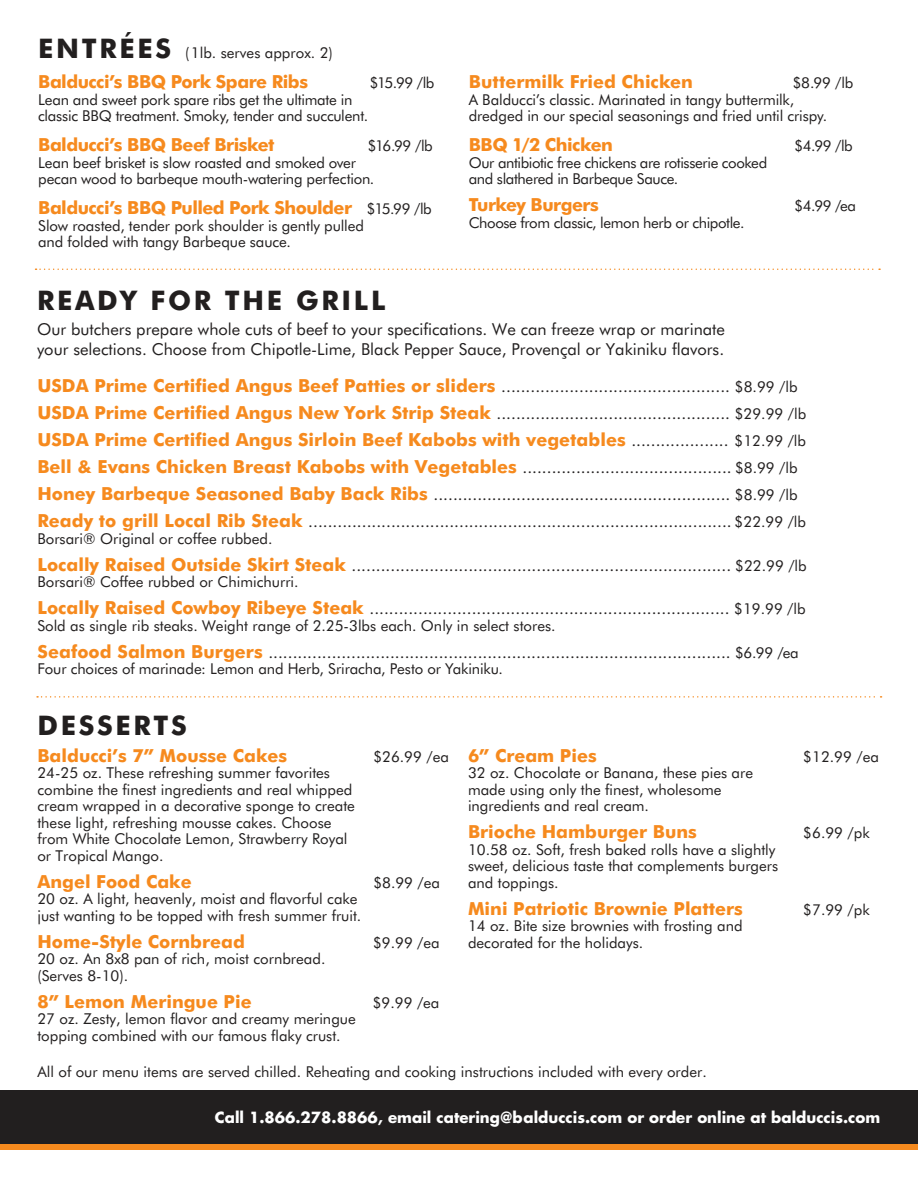
<style>
.page{position:relative;width:918px;height:1188px;background:#fff}
.page>*{position:absolute;margin:0;border:0;box-sizing:border-box;transform-origin:0 0}
.t1{font:700 27px "Futura BT";letter-spacing:.1em;color:#221f1f}
.t2{font:700 18px/27px "Futura BT";color:#f68a1e}
.t3{font:700 18px "Futura BT";letter-spacing:-.03em;color:#f68a1e}
.t4{font:16.5px/27px "Futura BT";color:#221f1f}
.t5{font:15px/16.5px "Futura BT";color:#221f1f}
.t6{font:15px/16.5px "Futura BT";letter-spacing:-.025em;color:#221f1f}
.t7{font:700 15px "Futura";color:#fff}
.s1{font-weight:700;font-size:27px}
.s2{font-weight:400;font-size:15px;color:#221f1f}
.s3{font-weight:700;font-size:18px;color:#f68a1e}
.s4{font-size:15px}
.s5{font-weight:400;font-size:16.5px;color:#221f1f}
</style>
<div class="page">
<svg style="left:37px;top:696px;width:845px;height:2px"></svg>
<div style="left:0;top:1091px;width:918px;height:59px;background:#f68a1e"></div>
<div style="left:0;top:1090px;width:918px;height:54px;background:#221f1f"></div>
<svg style="left:36px;top:268px;width:844px;height:2px"></svg>
<p class="t5" style="left:38px;top:46px;width:296px"><span class="s1">ENTRÉES</span> (1lb. serves approx. 2)</p>
<p class="t3" style="left:38px;top:75px;width:271px">Balducci’s BBQ Pork Spare Ribs</p>
<p class="t5" style="left:370px;top:76px;width:66px">$15.99 /lb</p>
<p class="t5" style="left:38px;top:93px;width:331px">Lean and sweet pork spare ribs get the ultimate in classic BBQ treatment. Smoky, tender and succulent.</p>
<p class="t3" style="left:38px;top:138px;width:238px">Balducci’s BBQ Beef Brisket</p>
<p class="t5" style="left:368px;top:139px;width:66px">$16.99 /lb</p>
<p class="t5" style="left:38px;top:156px;width:338px">Lean beef brisket is slow roasted and smoked over pecan wood to barbeque mouth-watering perfection.</p>
<p class="t3" style="left:38px;top:201px;width:395px">Balducci’s BBQ Pulled Pork Shoulder <span class="s2">$15.99 /lb</span></p>
<p class="t5" style="left:38px;top:219px;width:328px">Slow roasted, tender pork shoulder is gently pulled and folded with tangy Barbeque sauce.</p>
<p class="t2" style="left:469px;top:70px;width:226px">Buttermilk Fried Chicken</p>
<p class="t5" style="left:469px;top:76px;width:386px;text-indent:324px">$8.99 /lb<br>A Balducci’s classic. Marinated in tangy buttermilk,<br>dredged in our special seasonings and fried until crispy.</p>
<p class="t2" style="left:469px;top:133px;width:146px">BBQ 1/2 Chicken</p>
<p class="t5" style="left:794px;top:139px;width:60px">$4.99 /lb</p>
<p class="t6" style="left:469px;top:155px;width:300px">Our antibiotic free chickens are rotisserie cooked and slathered in Barbeque Sauce.</p>
<p class="t3" style="left:469px;top:197px;width:132px">Turkey Burgers</p>
<p class="t5" style="left:794px;top:199px;width:63px">$4.99 /ea</p>
<p class="t6" style="left:469px;top:215px;width:277px">Choose from classic, lemon herb or chipotle.</p>
<h1 class="t1" style="left:37px;top:289px;width:350px">READY FOR THE GRILL</h1>
<p class="t4" style="left:37px;top:321px;width:689px;line-height:19.5px">Our butchers prepare whole cuts of beef to your specifications. We can freeze wrap or marinate your selections. Choose from Chipotle-Lime, Black Pepper Sauce, Provençal or Yakiniku flavors.</p>
<p class="t4" style="left:37px;top:374px;width:770px"><span class="s3">USDA Prime Certified Angus Beef Patties or sliders</span> ............................................... <span class="s4">$8.99 /lb<br></span><span class="s3">USDA Prime Certified Angus New York Strip Steak</span> ................................................ <span class="s4">$29.99 /lb</span></p>
<p class="t2" style="left:37px;top:428px;width:770px">USDA Prime Certified Angus Sirloin Beef Kabobs with vegetables <span class="s5">....................</span> <span class="s2">$12.99 /lb<br></span>Bell &amp; Evans Chicken Breast Kabobs with Vegetables <span class="s5">...........................................</span> <span class="s2">$8.99 /lb</span></p>
<p class="t4" style="left:37px;top:482px;width:770px"><span class="s3">Honey Barbeque Seasoned Baby Back Ribs</span> ............................................................. <span class="s4">$8.99 /lb<br></span><span class="s3">Ready to grill Local Rib Steak</span> ....................................................................................... <span class="s4">$22.99 /lb</span></p>
<p class="t5" style="left:37px;top:531px;width:237px">Borsari® Original or coffee rubbed.</p>
<p class="t4" style="left:37px;top:553px;width:771px"><span class="s3">Locally Raised Outside Skirt Steak</span> .............................................................................. <span class="s4">$22.99 /lb</span></p>
<p class="t5" style="left:37px;top:575px;width:263px">Borsari® Coffee rubbed or Chimichurri.</p>
<p class="t4" style="left:37px;top:596px;width:770px"><span class="s3">Locally Raised Cowboy Ribeye Steak</span> .......................................................................... <span class="s4">$19.99 /lb</span></p>
<p class="t5" style="left:37px;top:618px;width:520px">Sold as single rib steaks. Weight range of 2.25-3lbs each. Only in select stores.</p>
<p class="t4" style="left:37px;top:640px;width:763px"><span class="s3">Seafood Salmon Burgers</span> ............................................................................................... <span class="s4">$6.99 /ea</span></p>
<p class="t5" style="left:37px;top:662px;width:467px">Four choices of marinade: Lemon and Herb, Sriracha, Pesto or Yakiniku.</p>
<h1 class="t1" style="left:37px;top:714px;width:151px">DESSERTS</h1>
<p class="t2" style="left:37px;top:743px;width:251px">Balducci’s 7” Mousse Cakes</p>
<p class="t5" style="left:373px;top:749px;width:77px">$26.99 /ea</p>
<p class="t5" style="left:37px;top:766px;width:319px">24-25 oz. These refreshing summer favorites combine the finest ingredients and real whipped cream wrapped in a decorative sponge to create these light, refreshing mousse cakes. Choose from White Chocolate Lemon, Strawberry Royal or Tropical Mango.</p>
<p class="t2" style="left:37px;top:869px;width:156px">Angel Food Cake</p>
<p class="t5" style="left:373px;top:875px;width:68px">$8.99 /ea</p>
<p class="t5" style="left:37px;top:892px;width:325px">20 oz. A light, heavenly, moist and flavorful cake just wanting to be topped with fresh summer fruit.</p>
<p class="t2" style="left:37px;top:929px;width:209px">Home-Style Cornbread</p>
<p class="t5" style="left:373px;top:935px;width:68px">$9.99 /ea</p>
<p class="t5" style="left:37px;top:952px;width:290px">20 oz. An 8x8 pan of rich, moist cornbread. (Serves 8-10).</p>
<p class="t2" style="left:37px;top:989px;width:216px">8” Lemon Meringue Pie</p>
<p class="t5" style="left:373px;top:995px;width:68px">$9.99 /ea</p>
<p class="t5" style="left:37px;top:1012px;width:320px">27 oz. Zesty, lemon flavor and creamy meringue topping combined with our famous flaky crust.</p>
<p class="t2" style="left:468px;top:743px;width:130px">6” Cream Pies</p>
<p class="t5" style="left:803px;top:749px;width:77px">$12.99 /ea</p>
<p class="t5" style="left:468px;top:766px;width:287px">32 oz. Chocolate or Banana, these pies are made using only the finest, wholesome ingredients and real cream.</p>
<p class="t2" style="left:468px;top:820px;width:231px">Brioche Hamburger Buns</p>
<p class="t5" style="left:803px;top:826px;width:68px">$6.99 /pk</p>
<p class="t5" style="left:468px;top:842px;width:312px">10.58 oz. Soft, fresh baked rolls have a slightly sweet, delicious taste that complements burgers and toppings.</p>
<p class="t2" style="left:468px;top:896px;width:276px">Mini Patriotic Brownie Platters</p>
<p class="t5" style="left:803px;top:902px;width:68px">$7.99 /pk</p>
<p class="t5" style="left:468px;top:919px;width:276px">14 oz. Bite size brownies with frosting and decorated for the holidays.</p>
<p class="t5" style="left:37px;top:1065px;width:671px">All of our menu items are served chilled. Reheating and cooking instructions included with every order.</p>
<p class="t7" style="left:215px;top:1110px;width:667px">Call 1.866.278.8866, email catering@balduccis.com or order online at balduccis.com</p>
</div>
